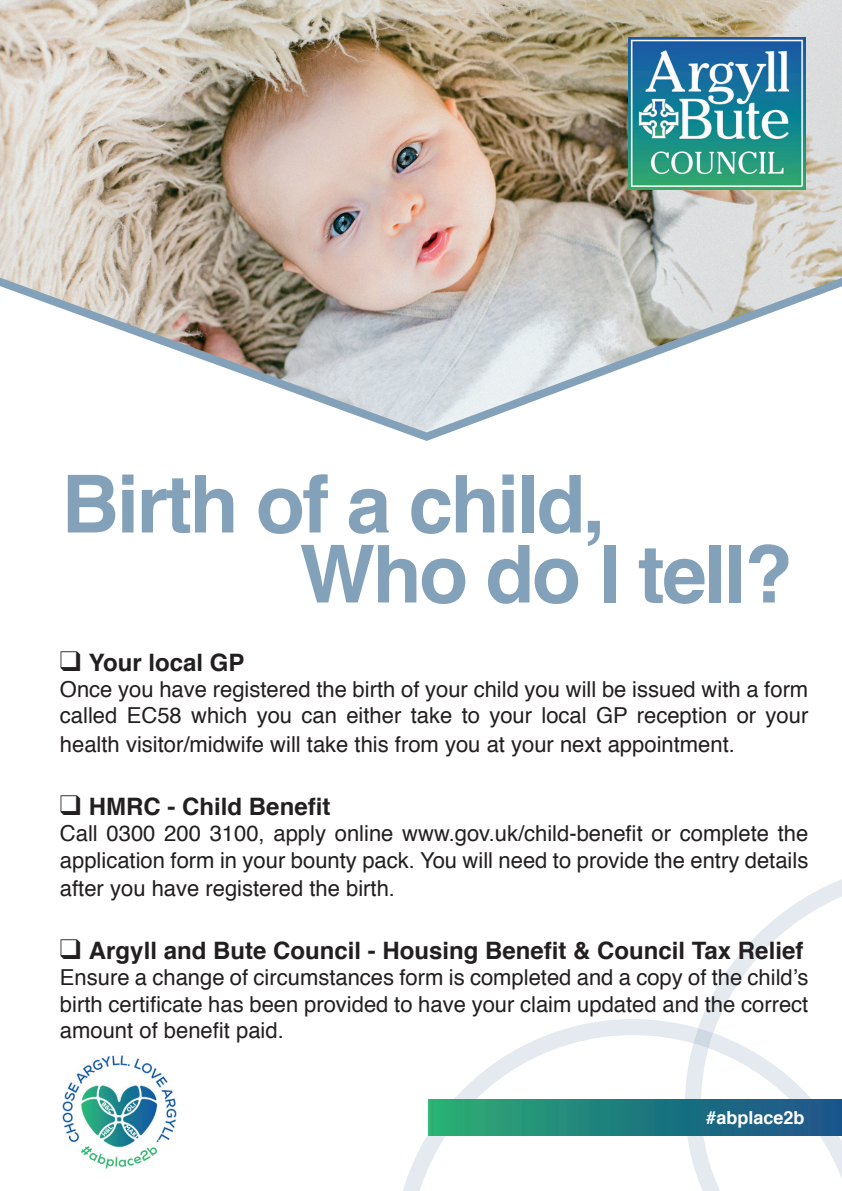
<style>
.page{position:relative;width:842px;height:1191px;background:#fff}
.page>*{position:absolute;margin:0;border:0;box-sizing:border-box;transform-origin:0 0}
.t1{font:700 80px/70px "Helvetica";letter-spacing:-.03em;color:#83a2ba}
.t2{font:700 24px "Helvetica";color:#231f20}
.t3{font:22px/26.4px "Helvetica";color:#231f20}
.t4{font:700 18px "Helvetica";color:#fff}
</style>
<div class="page">
<svg style="left:403px;top:1019px;width:277px;height:172px"></svg>
<svg style="left:680px;top:879px;width:162px;height:312px"></svg>
<svg style="left:693px;top:1028px;width:20px;height:20px"></svg>
<img style="left:0;top:0;width:842px;height:432px">
<img style="left:629px;top:37px;width:176px;height:153px">
<img style="left:428px;top:1099px;width:414px;height:36px">
<img style="left:62px;top:1055px;width:115px;height:114px">
<h1 class="t1" style="left:300px;top:470px;width:495px;text-indent:-238px">Birth of a child,<br>Who do I tell?</h1>
<p class="t2" style="left:60px;top:643px;width:186px">❑ Your local GP</p>
<p class="t3" style="left:60px;top:677px;width:750px">Once you have registered the birth of your child you will be issued with a form called EC58 which you can either take to your local GP reception or your</p>
<p class="t3" style="left:60px;top:732px;width:676px">health visitor/midwife will take this from you at your next appointment.</p>
<p class="t2" style="left:60px;top:787px;width:272px">❑ HMRC - Child Benefit</p>
<p class="t3" style="left:60px;top:821px;width:750px">Call 0300 200 3100, apply online www.gov.uk/child-benefit or complete the application form in your bounty pack. You will need to provide the entry details</p>
<p class="t3" style="left:60px;top:876px;width:337px">after you have registered the birth.</p>
<p class="t2" style="left:60px;top:931px;width:745px">❑ Argyll and Bute Council - Housing Benefit &amp; Council Tax Relief</p>
<p class="t3" style="left:60px;top:965px;width:750px;text-align:justify">Ensure a change of circumstances form is completed and a copy of the child’s birth certificate has been provided to have your claim updated and the correct amount of benefit paid.</p>
<p class="t4" style="left:706px;top:1103px;width:100px">#abplace2b</p>
</div>
